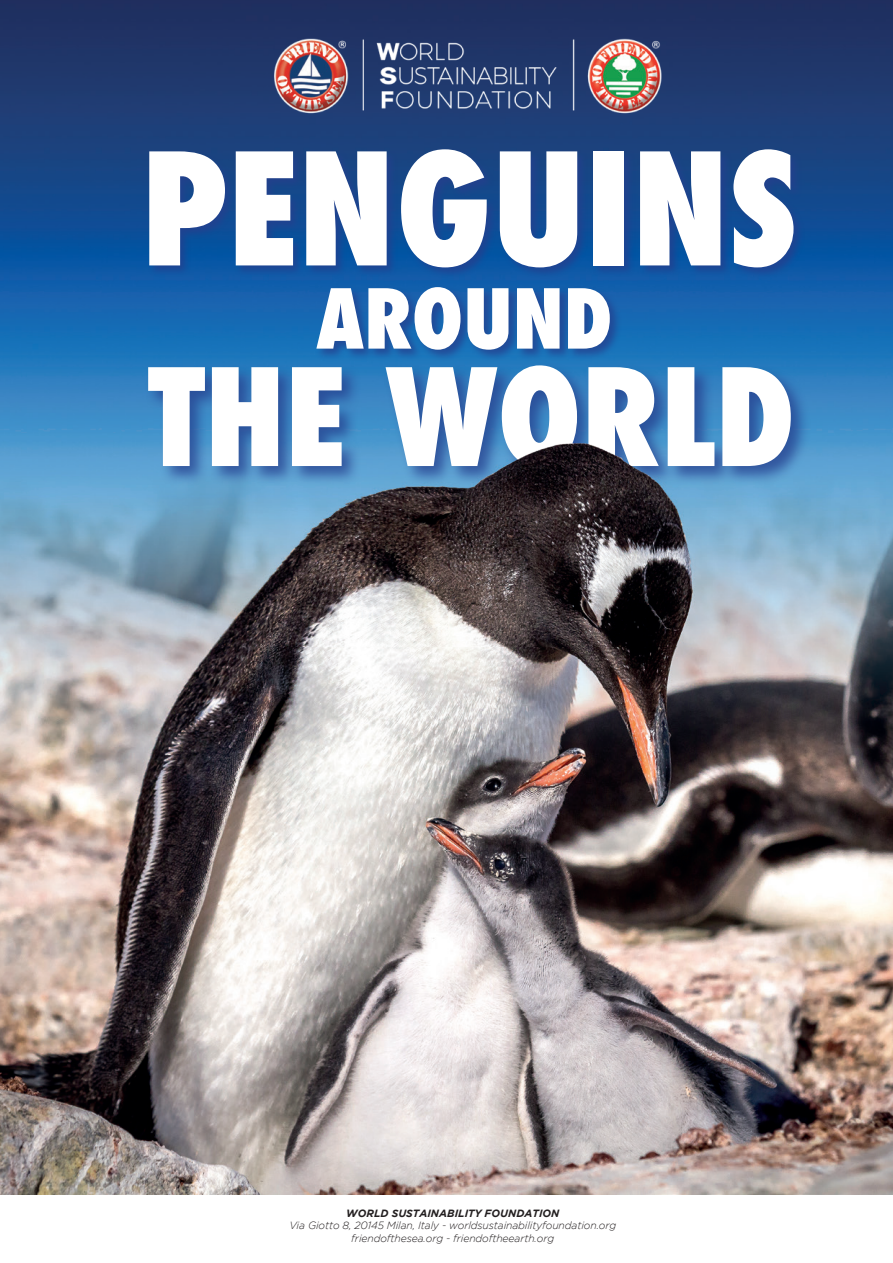
<style>
.page{position:relative;width:893px;height:1263px;background:#fff}
.page>*{position:absolute;margin:0;border:0;box-sizing:border-box;transform-origin:0 0}
.t1{font:800 condensed 151.2px "Futura";color:#fff}
.t2{font:800 condensed 131.1px "Futura";color:#fff}
.t3{font:800 condensed 80.1px "Futura";color:#fff}
.t4{font:italic 300 10.5px/12.6px "Gotham";letter-spacing:-.01em;color:#231f20;text-align:center}
.t5{font:italic 700 10.5px "Gotham";letter-spacing:.005em;color:#231f20}
</style>
<div class="page">
<img style="left:0;top:0;width:893px;height:1195px">
<div style="left:315px;top:285px;width:307px;height:77px;background:#253f8e;opacity:.75"></div>
<div style="left:145px;top:362px;width:666px;height:126px;background:#253f8e;opacity:.75"></div>
<div style="left:148px;top:148px;width:657px;height:131px;background:#253f8e;opacity:.75"></div>
<img style="left:261px;top:26px;width:406px;height:99px">
<img style="left:179px;top:412px;width:535px;height:235px">
<h1 class="t1" style="left:141px;top:106px;width:658px">PENGUINS</h1>
<h3 class="t3" style="left:316px;top:264px;width:298px">AROUND</h3>
<h2 class="t2" style="left:148px;top:328px;width:649px">THE WORLD</h2>
<p class="t5" style="left:346px;top:1207px;width:215px">WORLD SUSTAINABILITY FOUNDATION</p>
<p class="t4" style="left:289px;top:1219px;width:328px">Via Giotto 8, 20145 Milan, Italy - worldsustainabilityfoundation.org friendofthesea.org - friendoftheearth.org</p>
</div>
